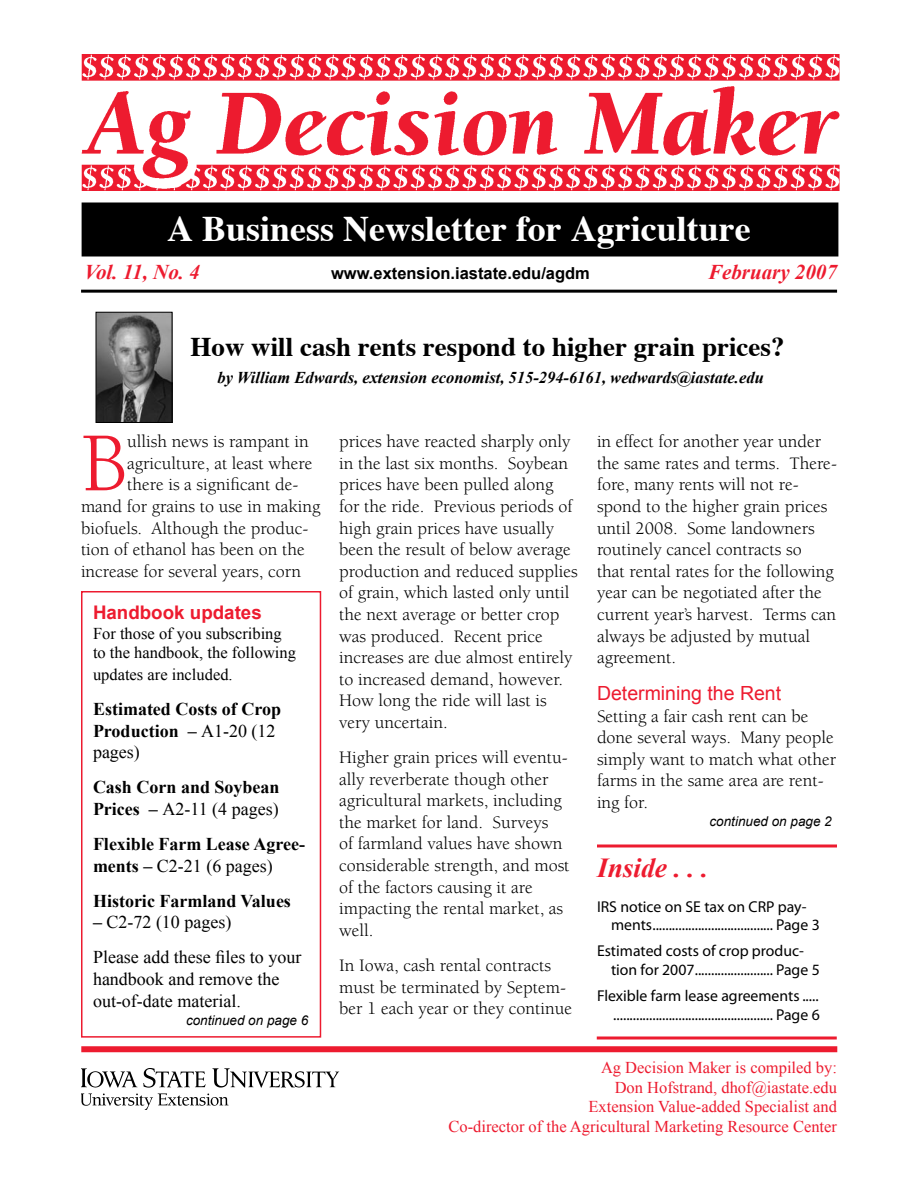
<style>
.page{position:relative;width:918px;height:1188px;background:#fff}
.page>*{position:absolute;margin:0;border:0;box-sizing:border-box;transform-origin:0 0}
.t1{font:86.1px "Berkeley";color:#ed1b2f}
.t2{font:700 36px "Times";color:#fff}
.t3{font:italic 700 27.45px "Times New Roman";color:#ed1b2f}
.t4{font:700 27px "Times";color:#000}
.t5{font:italic 700 21px "Times New Roman";color:#ed1b2f}
.t6{font:19.5px "Arial";color:#ed1b2f}
.t7{font:700 18.75px "Arial";color:#ed1b2f}
.t8{font:18px/21.6px "Berkeley";color:#000}
.t9{font:700 18px/21.6px "Times New Roman";color:#000}
.t10{font:18px/35.1px "Times New Roman";color:#000}
.t11{font:16.5px/19.8px "Times New Roman";color:#ed1b2f;text-align:right}
.t12{font:16.5px/19.8px "Times New Roman";color:#000}
.t13{font:italic 700 16.5px "Times New Roman";color:#000}
.t14{font:700 16.5px "Arial";color:#000}
.t15{font:15.75px/18.9px "Myriad Pro";color:#000}
.t16{font:italic 13.5px "Arial";color:#000}
.s1{font-weight:400}
.s2{font-weight:700}
</style>
<div class="page">
<div style="left:81px;top:591px;width:240px;height:447px;border:2px solid #ed1b2f"></div>
<div style="left:82px;top:203px;width:756px;height:53px;background:#000"></div>
<div style="left:82px;top:202px;width:756px;height:54px;border:2px solid #000"></div>
<img style="left:81px;top:54px;width:759px;height:136px">
<div style="left:81px;top:1046px;width:756px;height:6px;background:#ed1b2f"></div>
<hr style="left:81px;top:290px;width:756px;height:3px;background:#000">
<svg style="left:597px;top:1036px;width:240px;height:4px"></svg>
<svg style="left:597px;top:844px;width:240px;height:4px"></svg>
<img style="left:81px;top:1068px;width:258px;height:41px">
<img style="left:98px;top:314px;width:72px;height:107px">
<div style="left:96px;top:312px;width:76px;height:111px;border:1px solid #000"></div>
<h2 class="t2" style="left:167px;top:206px;width:585px">A Business Newsletter for Agriculture</h2>
<p class="t5" style="left:84px;top:259px;width:117px">Vol. 11, No. 4</p>
<p class="t5" style="left:708px;top:259px;width:130px">February 2007</p>
<p class="t14" style="left:331px;top:264px;width:260px">www.extension.iastate.edu/agdm</p>
<h3 class="t4" style="left:190px;top:330px;width:595px">How will cash rents respond to higher grain prices?</h3>
<p class="t13" style="left:218px;top:368px;width:548px">by William Edwards, extension economist, 515-294-6161, wedwards@iastate.edu</p>
<h1 class="t1" style="left:81px;top:418px;width:48px">B</h1>
<p class="t8" style="left:127px;top:431px;width:183px">ullish news is rampant in</p>
<p class="t8" style="left:127px;top:453px;width:187px">agriculture, at least where</p>
<p class="t8" style="left:127px;top:474px;width:173px">there is a significant de-</p>
<p class="t8" style="left:81px;top:496px;width:241px">mand for grains to use in making</p>
<p class="t8" style="left:81px;top:517px;width:229px">biofuels. Although the produc-</p>
<p class="t8" style="left:81px;top:539px;width:225px">tion of ethanol has been on the</p>
<p class="t8" style="left:81px;top:561px;width:222px">increase for several years, corn</p>
<p class="t7" style="left:93px;top:602px;width:170px">Handbook updates</p>
<p class="t12" style="left:93px;top:623px;width:205px">For those of you subscribing to the handbook, the following</p>
<p class="t12" style="left:93px;top:664px;width:141px">updates are included.</p>
<p class="t9" style="left:93px;top:698px;width:190px">Estimated Costs of Crop<br>Production – <span class="s1">A1-20 (12 pages)</span></p>
<p class="t9" style="left:93px;top:776px;width:188px">Cash Corn and Soybean<br>Prices – <span class="s1">A2-11 (4 pages)</span></p>
<p class="t9" style="left:93px;top:833px;width:214px">Flexible Farm Lease Agree&shy;ments – <span class="s1">C2-21 (6 pages)</span></p>
<p class="t9" style="left:93px;top:890px;width:199px">Historic Farmland Values</p>
<p class="t10" style="left:93px;top:905px;width:210px"><span class="s2">–</span> C2-72 (10 pages)<br>Please add these files to your</p>
<p class="t10" style="left:93px;top:968px;width:188px;line-height:21.6px">handbook and remove the out-of-date material.</p>
<p class="t16" style="left:186px;top:1013px;width:124px">continued on page 6</p>
<p class="t8" style="left:339px;top:431px;width:240px">prices have reacted sharply only in the last six months. Soybean prices have been pulled along for the ride. Previous periods of high grain prices have usually been the result of below average production and reduced supplies of grain, which lasted only until the next average or better crop was produced. Recent price increases are due almost entirely to increased demand, however.<br>How long the ride will last is very uncertain.</p>
<p class="t8" style="left:339px;top:747px;width:232px">Higher grain prices will eventu&shy;ally reverberate though other agricultural markets, including the market for land. Surveys<br>of farmland values have shown considerable strength, and most of the factors causing it are impacting the rental market, as well.</p>
<p class="t8" style="left:339px;top:955px;width:234px">In Iowa, cash rental contracts must be terminated by Septem&shy;ber 1 each year or they continue</p>
<p class="t8" style="left:597px;top:431px;width:242px">in effect for another year under the same rates and terms. There&shy;fore, many rents will not re&shy;spond to the higher grain prices until 2008. Some landowners routinely cancel contracts so<br>that rental rates for the following year can be negotiated after the current year’s harvest. Terms can always be adjusted by mutual agreement.</p>
<p class="t6" style="left:597px;top:682px;width:186px">Determining the Rent</p>
<p class="t8" style="left:597px;top:706px;width:241px">Setting a fair cash rent can be done several ways. Many people simply want to match what other farms in the same area are rent&shy;ing for.</p>
<p class="t16" style="left:710px;top:814px;width:124px">continued on page 2</p>
<h3 class="t3" style="left:597px;top:852px;width:113px">Inside . . .</h3>
<p class="t15" style="left:611px;top:897px;width:210px;text-indent:-14px">IRS notice on SE tax on CRP pay&shy;ments..................................... Page 3</p>
<p class="t15" style="left:611px;top:941px;width:210px;text-indent:-14px">Estimated costs of crop produc&shy;tion for 2007........................ Page 5</p>
<p class="t15" style="left:597px;top:986px;width:224px;text-align:right">Flexible farm lease agreements ..... ................................................. Page 6</p>
<p class="t11" style="left:448px;top:1057px;width:390px">Ag Decision Maker is compiled by:<br>Don Hofstrand, dhof@iastate.edu<br>Extension Value-added Specialist and<br>Co-director of the Agricultural Marketing Resource Center</p>
</div>
